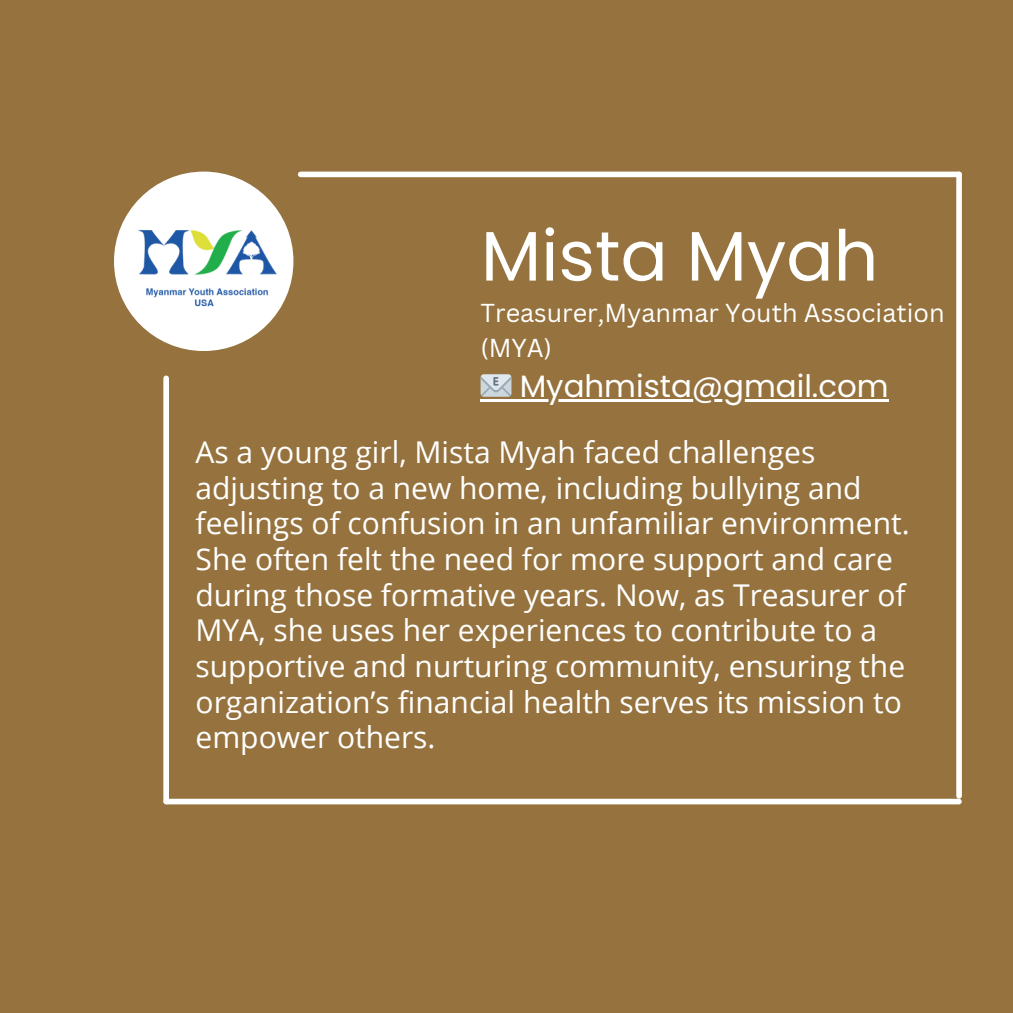
<style>
.page{position:relative;width:1013px;height:1013px;background:#fff}
.page>*{position:absolute;margin:0;border:0;box-sizing:border-box;transform-origin:0 0}
.t1{font:70px "Poppins";color:#fff}
.t2{font:30.88px "Poppins";color:#fff}
.t3{font:30px/35.6px "Open Sans";color:#fff}
.t4{font:25.25px/34.8px "Canva Sans";color:#fff}
</style>
<div class="page">
<div style="left:0;top:0;width:1012px;height:1012px;background:#96733e"></div>
<div style="left:301px;top:172px;width:658px;height:5px;background:#fff"></div>
<div style="left:163px;top:378px;width:6px;height:423px;background:#fff"></div>
<div style="left:166px;top:798px;width:793px;height:6px;background:#fff"></div>
<div style="left:956px;top:174px;width:5px;height:622px;background:#fff"></div>
<hr style="left:480px;top:399px;width:408px;height:3px;background:#fff">
<svg style="left:480px;top:374px;width:31px;height:23px"></svg>
<div style="left:114px;top:172px;width:179px;height:179px;background:#fff;border-radius:50%"></div>
<img style="left:131px;top:212px;width:162px;height:119px">
<h1 class="t1" style="left:481px;top:207px;width:399px">Mista Myah</h1>
<p class="t4" style="left:480px;top:295px;width:466px">Treasurer,Myanmar Youth Association (MYA)</p>
<p class="t2" style="left:519px;top:365px;width:370px">Myahmista@gmail.com</p>
<p class="t3" style="left:195px;top:433px;width:715px">As a young girl, Mista Myah faced challenges adjusting to a new home, including bullying and feelings of confusion in an unfamiliar environment.<br>She often felt the need for more support and care during those formative years. Now, as Treasurer of MYA, she uses her experiences to contribute to a supportive and nurturing community, ensuring the organization’s financial health serves its mission to empower others.</p>
</div>
